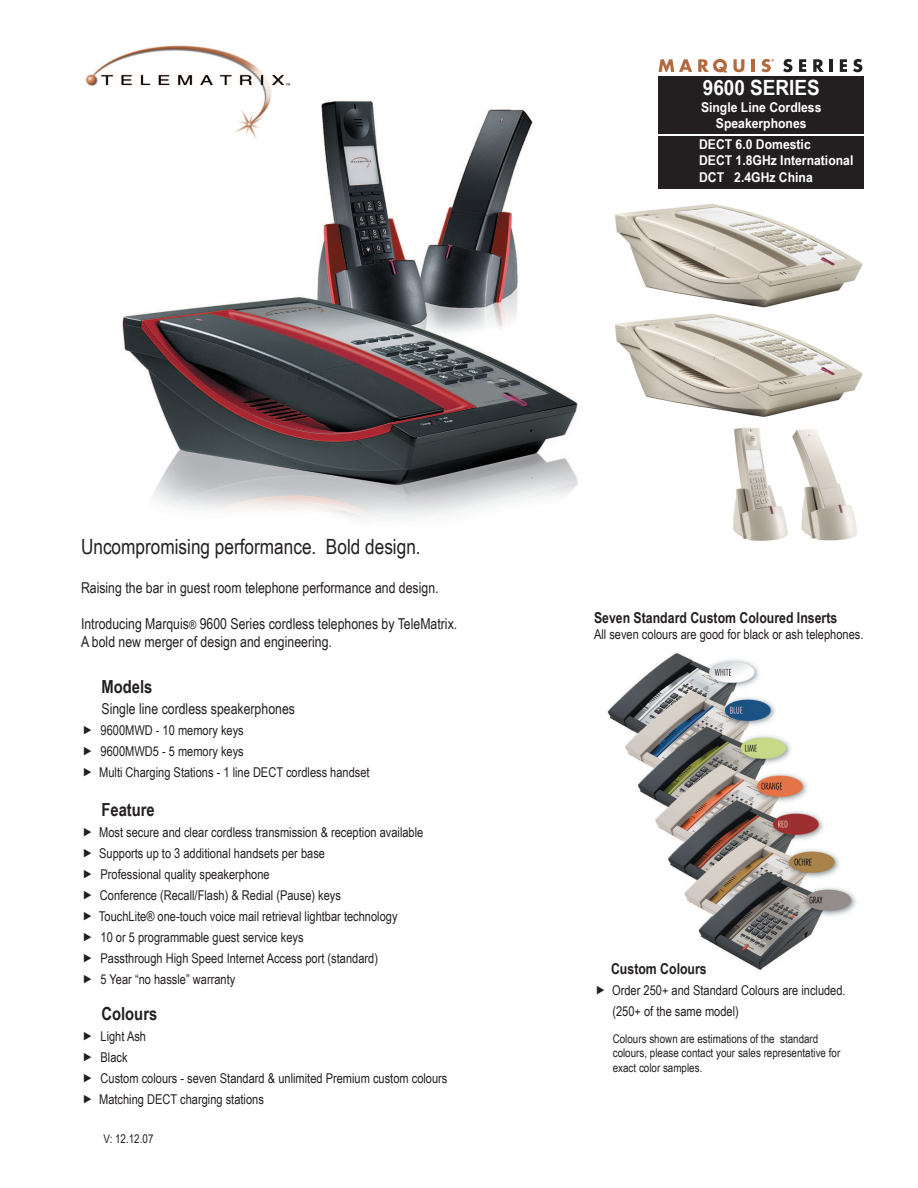
<style>
.page{position:relative;width:918px;height:1188px;background:#fff}
.page>*{position:absolute;margin:0;border:0;box-sizing:border-box;transform-origin:0 0}
.t1{font:21px "Arial Narrow";color:#231f20}
.t2{font:700 21px "Arial Narrow";color:#fff;scale:1.1 1}
.t3{font:700 18px "Arial Narrow";color:#231f20}
.t4{font:15px/18px "Arial Narrow";color:#231f20}
.t5{font:700 15px "Arial Narrow";color:#231f20}
.t6{font:13.5px/21px "Arial Narrow";color:#231f20}
.t7{font:700 13.5px/16.2px "Arial Narrow";color:#fff;text-align:center;scale:1.1 1}
.t8{font:12px/14.4px "Arial Narrow";color:#231f20}
.s1{font-size:12px}
</style>
<div class="page">
<img style="left:122px;top:101px;width:456px;height:418px">
<img style="left:607px;top:652px;width:249px;height:318px">
<img style="left:85px;top:45px;width:211px;height:121px">
<svg style="left:658px;top:59px;width:34px;height:13px"></svg>
<svg style="left:698px;top:59px;width:29px;height:14px"></svg>
<svg style="left:733px;top:59px;width:11px;height:13px"></svg>
<svg style="left:752px;top:59px;width:3px;height:13px"></svg>
<svg style="left:783px;top:59px;width:9px;height:13px"></svg>
<svg style="left:799px;top:59px;width:7px;height:13px"></svg>
<svg style="left:813px;top:59px;width:11px;height:13px"></svg>
<hr style="left:829px;top:59px;width:4px;height:13px;background:#231f20">
<svg style="left:840px;top:59px;width:7px;height:13px"></svg>
<svg style="left:853px;top:59px;width:9px;height:13px"></svg>
<svg style="left:761px;top:59px;width:13px;height:13px"></svg>
<div style="left:658px;top:76px;width:206px;height:58px;background:#231f20"></div>
<img style="left:615px;top:203px;width:248px;height:214px">
<img style="left:792px;top:429px;width:66px;height:112px">
<img style="left:734px;top:427px;width:54px;height:114px">
<div style="left:658px;top:136px;width:206px;height:53px;background:#231f20"></div>
<h1 class="t2" style="left:703px;top:72px;width:108px">9600 SERIES</h1>
<p class="t7" style="left:701px;top:98px;width:111px">Single Line Cordless<br>Speakerphones</p>
<p class="t7" style="left:699px;top:136px;width:142px;text-align:left">DECT 6.0 Domestic<br>DECT 1.8GHz International<br>DCT 2.4GHz China</p>
<h1 class="t1" style="left:81px;top:531px;width:341px">Uncompromising performance. Bold design.</h1>
<p class="t4" style="left:81px;top:579px;width:359px">Raising the bar in guest room telephone performance and design.</p>
<p class="t4" style="left:81px;top:615px;width:378px">Introducing Marquis<span class="s1">®</span> 9600 Series cordless telephones by TeleMatrix.<br>A bold new merger of design and engineering.</p>
<h2 class="t3" style="left:102px;top:673px;width:52px">Models</h2>
<p class="t4" style="left:102px;top:699px;width:195px">Single line cordless speakerphones</p>
<p class="t6" style="left:99px;top:719px;width:272px">9600MWD - 10 memory keys<br>9600MWD5 - 5 memory keys<br>Multi Charging Stations - 1 line DECT cordless handset</p>
<h2 class="t3" style="left:102px;top:796px;width:55px">Feature</h2>
<p class="t6" style="left:99px;top:821px;width:326px">Most secure and clear cordless transmission &amp; reception available Supports up to 3 additional handsets per base<br>Professional quality speakerphone<br>Conference (Recall/Flash) &amp; Redial (Pause) keys<br>TouchLite® one-touch voice mail retrieval lightbar technology<br>10 or 5 programmable guest service keys<br>Passthrough High Speed Internet Access port (standard)<br>5 Year “no hassle” warranty</p>
<h2 class="t3" style="left:102px;top:1000px;width:57px">Colours</h2>
<p class="t6" style="left:99px;top:1026px;width:350px">Light Ash<br>Black<br>Custom colours - seven Standard &amp; unlimited Premium custom colours<br>Matching DECT charging stations</p>
<p class="t8" style="left:104px;top:1131px;width:51px">V: 12.12.07</p>
<p class="t5" style="left:594px;top:606px;width:245px">Seven Standard Custom Coloured Inserts</p>
<p class="t6" style="left:594px;top:623px;width:271px">All seven colours are good for black or ash telephones.</p>
<p class="t5" style="left:611px;top:957px;width:97px">Custom Colours</p>
<p class="t6" style="left:612px;top:979px;width:235px">Order 250+ and Standard Colours are included. (250+ of the same model)</p>
<p class="t8" style="left:613px;top:1031px;width:229px">Colours shown are estimations of the standard colours, please contact your sales representative for exact color samples.</p>
</div>
